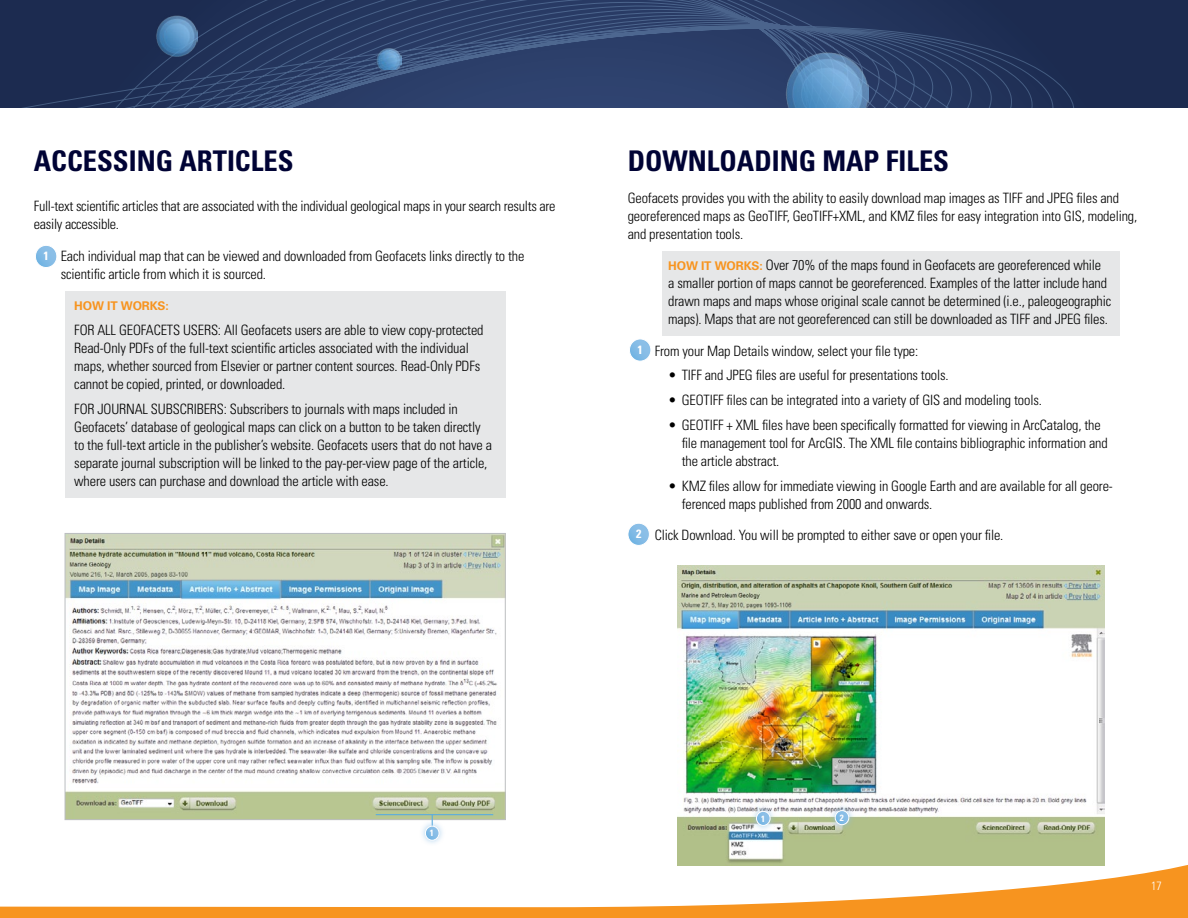
<style>
.page{position:relative;width:1188px;height:918px;background:#fff}
.page>*{position:absolute;margin:0;border:0;box-sizing:border-box;transform-origin:0 0}
.t1{font:700 condensed 28.5px "Univers";color:#000335}
.t2{font:300 condensed 14.25px/18px "Univers";letter-spacing:-.01em;color:#000}
.t3{font:700 12px "Univers";letter-spacing:-.01em;color:#f7941f}
.t4{font:700 condensed 12px "Univers";color:#fff}
.t5{font:300 condensed 12px "Univers";color:#fff}
.t6{font:700 condensed 9px "Univers";color:#fff}
.s1{font-weight:700;font-stretch:normal;font-size:12px;color:#f7941f}
</style>
<div class="page">
<svg style="left:0;top:0;width:1188px;height:108px;background:#273961"></svg>
<img style="left:155px;top:15px;width:42px;height:42px">
<img style="left:784px;top:51px;width:84px;height:57px">
<img style="left:376px;top:47px;width:25px;height:23px">
<svg style="left:0;top:861px;width:1188px;height:57px"></svg>
<div style="left:662px;top:251px;width:458px;height:85px;background:#e6e7e8"></div>
<svg style="left:629px;top:339px;width:22px;height:22px"></svg>
<div style="left:629px;top:339px;width:22px;height:22px;border:1px solid #fff;border-radius:50%"></div>
<svg style="left:628px;top:523px;width:21px;height:22px"></svg>
<div style="left:628px;top:523px;width:22px;height:23px;border:1px solid #fff;border-radius:50%"></div>
<img style="left:678px;top:566px;width:426px;height:299px">
<div style="left:750px;top:805px;width:27px;height:27px;background:#8cbfe7;opacity:.75"></div>
<svg style="left:756px;top:811px;width:14px;height:14px"></svg>
<div style="left:756px;top:811px;width:14px;height:15px;border:1px solid #fff;border-radius:50%"></div>
<div style="left:829px;top:804px;width:27px;height:27px;background:#8cbfe7;opacity:.75"></div>
<svg style="left:835px;top:811px;width:14px;height:14px"></svg>
<div style="left:835px;top:810px;width:14px;height:15px;border:1px solid #fff;border-radius:50%"></div>
<div style="left:65px;top:292px;width:440px;height:206px;background:#e6e7e8"></div>
<img style="left:67px;top:535px;width:436px;height:283px">
<div style="left:65px;top:533px;width:440px;height:287px;border:1px solid #bcbec0"></div>
<svg style="left:35px;top:245px;width:22px;height:23px"></svg>
<div style="left:35px;top:245px;width:22px;height:23px;border:1px solid #fff;border-radius:50%"></div>
<hr style="left:376px;top:814px;width:117px;height:1px;background:#5bacdf">
<div style="left:419px;top:819px;width:27px;height:27px;background:#8cbfe7;opacity:.75"></div>
<svg style="left:425px;top:826px;width:14px;height:14px"></svg>
<div style="left:425px;top:826px;width:14px;height:15px;border:1px solid #fff;border-radius:50%"></div>
<h1 class="t1" style="left:34px;top:143px;width:261px">ACCESSING ARTICLES</h1>
<p class="t2" style="left:34px;top:197px;width:523px">Full-text scientific articles that are associated with the individual geological maps in your search results are easily accessible.</p>
<p class="t2" style="left:61px;top:246px;width:465px">Each individual map that can be viewed and downloaded from Geofacets links directly to the scientific article from which it is sourced.</p>
<p class="t3" style="left:74px;top:298px;width:96px">HOW IT WORKS:</p>
<p class="t2" style="left:74px;top:321px;width:411px">FOR ALL GEOFACETS USERS: All Geofacets users are able to view copy-protected Read-Only PDFs of the full-text scientific articles associated with the individual maps, whether sourced from Elsevier or partner content sources. Read-Only PDFs cannot be copied, printed, or downloaded.</p>
<p class="t2" style="left:74px;top:399px;width:419px">FOR JOURNAL SUBSCRIBERS: Subscribers to journals with maps included in Geofacets’ database of geological maps can click on a button to be taken directly to the full-text article in the publisher’s website. Geofacets users that do not have a separate journal subscription will be linked to the pay-per-view page of the article, where users can purchase and download the article with ease.</p>
<p class="t4" style="left:43px;top:249px;width:7px">1</p>
<h1 class="t1" style="left:628px;top:143px;width:323px">DOWNLOADING MAP FILES</h1>
<p class="t2" style="left:628px;top:188px;width:511px">Geofacets provides you with the ability to easily download map images as TIFF and JPEG files and georeferenced maps as GeoTIFF, GeoTIFF+XML, and KMZ files for easy integration into GIS, modeling, and presentation tools.</p>
<p class="t3" style="left:668px;top:258px;width:68px">HOW IT WORKS</p>
<p class="t2" style="left:668px;top:256px;width:445px;text-indent:91px"><span class="s1">:</span> Over 70% of the maps found in Geofacets are georeferenced while<br>a smaller portion of maps cannot be georeferenced. Examples of the latter include hand drawn maps and maps whose original scale cannot be determined (i.e., paleogeographic maps). Maps that are not georeferenced can still be downloaded as TIFF and JPEG files.</p>
<p class="t2" style="left:655px;top:341px;width:265px">From your Map Details window, select your file type:</p>
<p class="t2" style="left:668px;top:366px;width:282px">• TIFF and JPEG files are useful for presentations tools.</p>
<p class="t2" style="left:668px;top:391px;width:375px">• GEOTIFF files can be integrated into a variety of GIS and modeling tools.</p>
<p class="t2" style="left:682px;top:416px;width:428px;text-indent:-13px">• GEOTIFF + XML files have been specifically formatted for viewing in ArcCatalog, the file management tool for ArcGIS. The XML file contains bibliographic information and the article abstract.</p>
<p class="t2" style="left:682px;top:476px;width:433px;text-indent:-13px">• KMZ files allow for immediate viewing in Google Earth and are available for all geore&shy;ferenced maps published from 2000 and onwards.</p>
<p class="t2" style="left:655px;top:526px;width:350px">Click Download. You will be prompted to either save or open your file.</p>
<p class="t4" style="left:638px;top:342px;width:7px">1</p>
<p class="t4" style="left:636px;top:526px;width:7px">2</p>
<p class="t6" style="left:430px;top:828px;width:5px">1</p>
<p class="t6" style="left:761px;top:813px;width:5px">1</p>
<p class="t6" style="left:840px;top:812px;width:5px">2</p>
<p class="t5" style="left:1151px;top:878px;width:12px">17</p>
</div>
